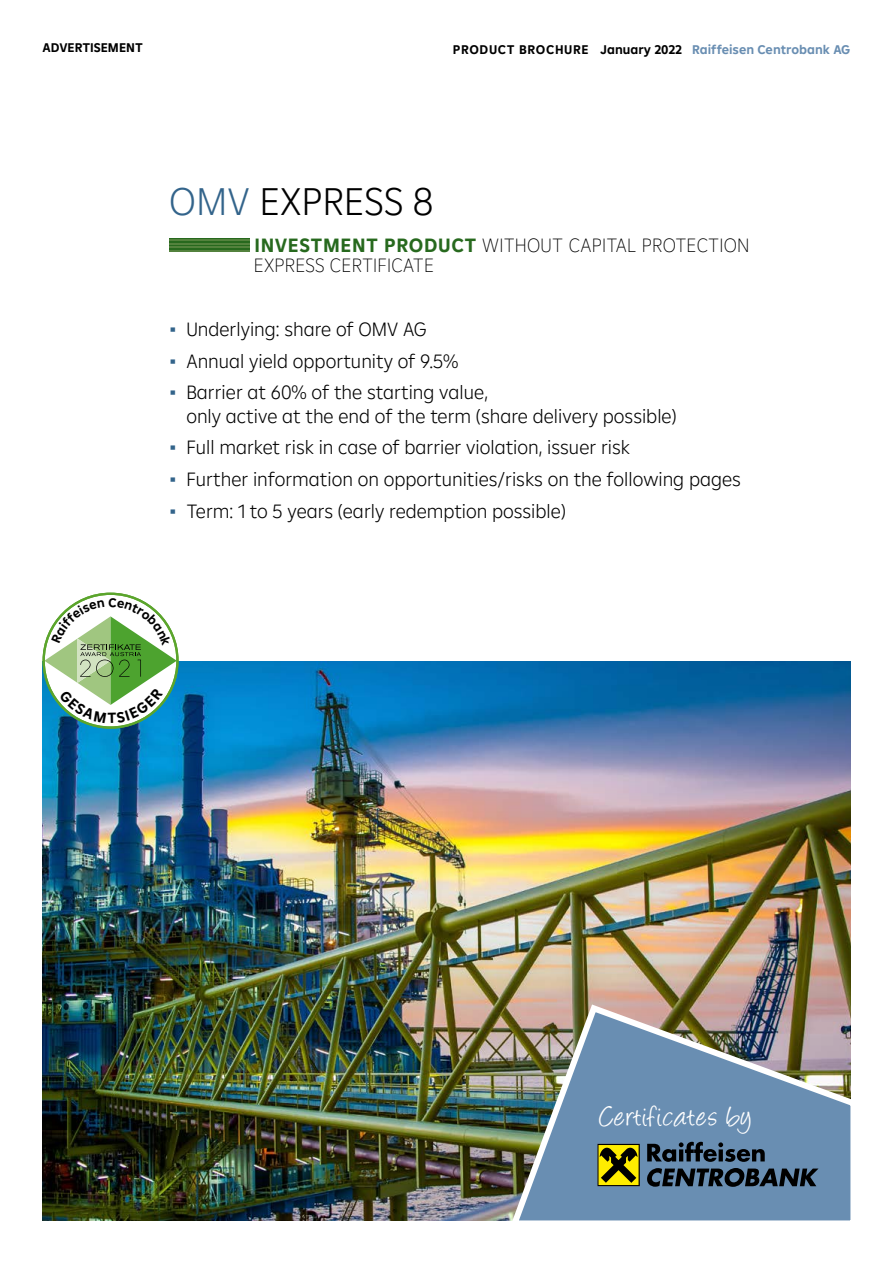
<style>
.page{position:relative;width:893px;height:1263px;background:#fff}
.page>*{position:absolute;margin:0;border:0;box-sizing:border-box;transform-origin:0 0}
.Headline__erste_Zeil{font:300 39px "Amalia";letter-spacing:.01em;color:#000}
.t1{font:33px "Angelina";letter-spacing:.035em;color:#fff}
.t2{font:300 19.5px/23.2px "Amalia";color:#000}
.t3{font:100 19.5px "Amalia";letter-spacing:.01em;color:#000}
.Kopfzeile{font:700 12.75px "Amalia";color:#000}
.s1{color:#698eb2}
.s2{color:#33648b}
.s3{font-weight:700;color:#27691e}
.s4{font-family:"Trebuchet MS";font-weight:400;color:#33648b}
</style>
<div class="page">
<img style="left:43px;top:662px;width:807px;height:558px">
<div style="left:169px;top:239px;width:81px;height:13px;background:#27691e"></div>
<hr style="left:169px;top:243px;width:81px;height:2px;background:#53823d">
<hr style="left:169px;top:239px;width:81px;height:2px;background:#53823d">
<hr style="left:169px;top:246px;width:81px;height:2px;background:#53823d">
<hr style="left:169px;top:250px;width:81px;height:2px;background:#53823d">
<img style="left:506px;top:1001px;width:345px;height:220px">
<svg style="left:597px;top:1144px;width:3px;height:42px"></svg>
<div style="left:598px;top:1145px;width:41px;height:40px;background:#ffed00"></div>
<svg style="left:600px;top:1129px;width:218px;height:58px;background:#556c71"></svg>
<svg style="left:44px;top:598px;width:133px;height:125px"></svg>
<p class="Kopfzeile" style="left:43px;top:39px;width:102px">ADVERTISEMENT</p>
<p class="Kopfzeile" style="left:453px;top:41px;width:399px">PRODUCT BROCHURE January 2022 <span class="s1">Raiffeisen Centrobank AG</span></p>
<p class="Headline__erste_Zeil" style="left:169px;top:176px;width:266px"><span class="s2">OMV</span> EXPRESS 8</p>
<p class="t3" style="left:254px;top:233px;width:497px"><span class="s3">INVESTMENT PRODUCT</span> WITHOUT CAPITAL PROTECTION</p>
<p class="t3" style="left:254px;top:253px;width:182px">EXPRESS CERTIFICATE</p>
<p class="t2" style="left:169px;top:317px;width:259px"><span class="s4">▪</span> Underlying: share of OMV AG</p>
<p class="t2" style="left:169px;top:348px;width:291px"><span class="s4">▪</span> Annual yield opportunity of 9.5%</p>
<p class="t2" style="left:186px;top:380px;width:492px;text-indent:-17px"><span class="s4">▪</span> Barrier at 60% of the starting value,<br>only active at the end of the term (share delivery possible)</p>
<p class="t2" style="left:169px;top:435px;width:462px"><span class="s4">▪</span> Full market risk in case of barrier violation, issuer risk</p>
<p class="t2" style="left:169px;top:467px;width:573px"><span class="s4">▪</span> Further information on opportunities/risks on the following pages</p>
<p class="t2" style="left:169px;top:499px;width:398px"><span class="s4">▪</span> Term: 1 to 5 years (early redemption possible)</p>
<p class="t1" style="left:600px;top:1103px;width:153px">Certificates by</p>
</div>
